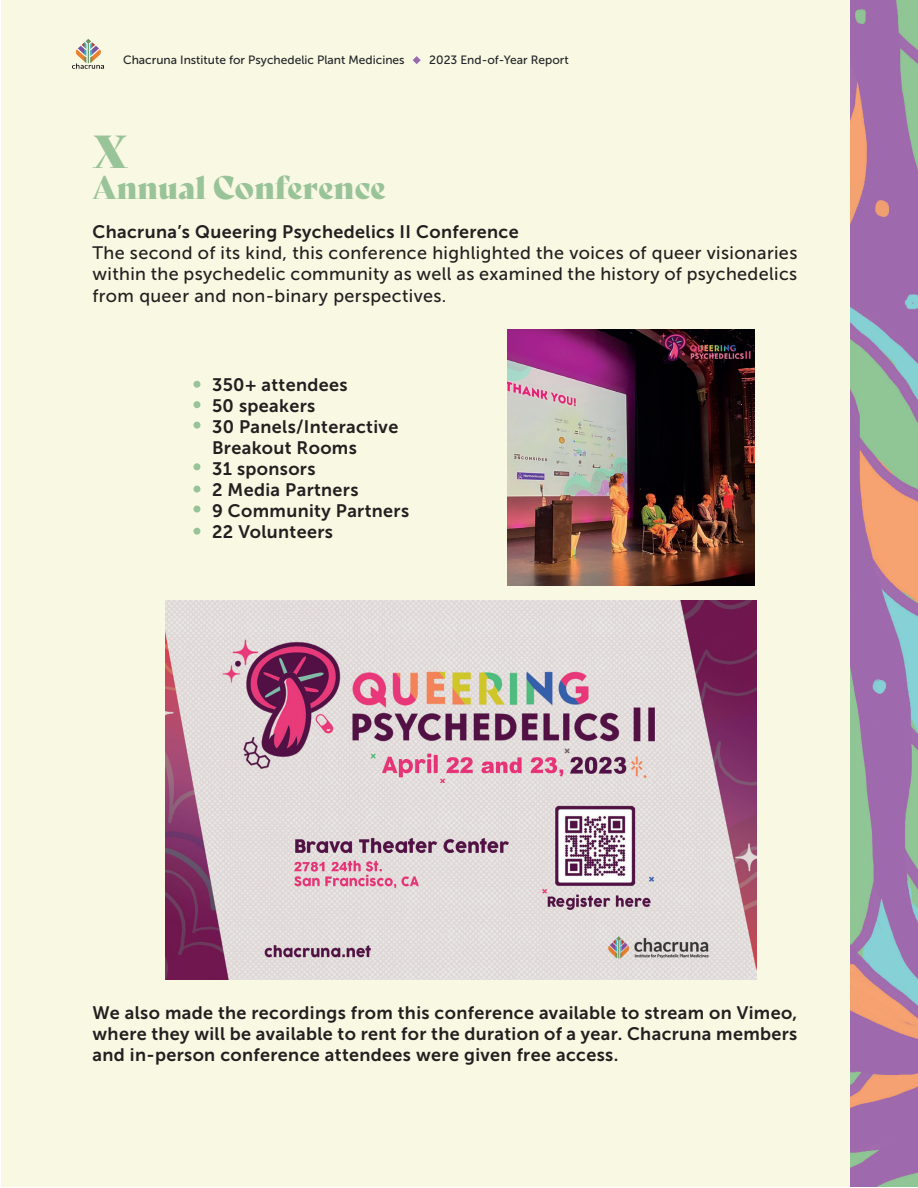
<style>
.page{position:relative;width:918px;height:1188px;background:#fff}
.page>*{position:absolute;margin:0;border:0;box-sizing:border-box;transform-origin:0 0}
.t1{font:45px "Bely Display";color:#99c398}
.t2{font:31.5px "Bely Display";color:#99c398}
.t3{font:18px/21px "Museo Sans 700";letter-spacing:.02em;color:#231f20}
.t4{font:18px/21px "Museo Sans 500";letter-spacing:.02em;color:#231f20;text-align:justify}
.t5{font:12px "Museo Sans 500";color:#212527}
</style>
<div class="page">
<div style="left:1px;top:0;width:917px;height:1186px;background:#f9f8e3"></div>
<img style="left:850px;top:0;width:68px;height:1187px">
<svg style="left:413px;top:56px;width:8px;height:8px"></svg>
<img style="left:72px;top:39px;width:32px;height:30px">
<div style="left:193px;top:381px;width:7px;height:7px;background:#99c398;border-radius:50%"></div>
<div style="left:193px;top:401px;width:7px;height:7px;background:#99c398;border-radius:50%"></div>
<div style="left:193px;top:422px;width:7px;height:7px;background:#99c398;border-radius:50%"></div>
<div style="left:193px;top:463px;width:7px;height:7px;background:#99c398;border-radius:50%"></div>
<img style="left:508px;top:329px;width:246px;height:256px">
<img style="left:165px;top:601px;width:591px;height:378px">
<div style="left:193px;top:486px;width:7px;height:7px;background:#99c398;border-radius:50%"></div>
<div style="left:193px;top:506px;width:7px;height:7px;background:#99c398;border-radius:50%"></div>
<div style="left:193px;top:528px;width:7px;height:7px;background:#99c398;border-radius:50%"></div>
<p class="t5" style="left:123px;top:53px;width:283px">Chacruna Institute for Psychedelic Plant Medicines</p>
<p class="t5" style="left:429px;top:53px;width:141px">2023 End-of-Year Report</p>
<h1 class="t1" style="left:92px;top:116px;width:37px">X</h1>
<h2 class="t2" style="left:92px;top:162px;width:295px">Annual Conference</h2>
<p class="t3" style="left:92px;top:222px;width:428px">Chacruna’s Queering Psychedelics II Conference</p>
<p class="t4" style="left:92px;top:243px;width:706px">The second of its kind, this conference highlighted the voices of queer visionaries within the psychedelic community as well as examined the history of psychedelics from queer and non-binary perspectives.</p>
<p class="t3" style="left:212px;top:374px;width:199px">350+ attendees<br>50 speakers<br>30 Panels/Interactive<br>Breakout Rooms<br>31 sponsors<br>2 Media Partners<br>9 Community Partners<br>22 Volunteers</p>
<p class="t3" style="left:92px;top:1002px;width:706px;text-align:justify">We also made the recordings from this conference available to stream on Vimeo, where they will be available to rent for the duration of a year. Chacruna members and in-person conference attendees were given free access.</p>
</div>
